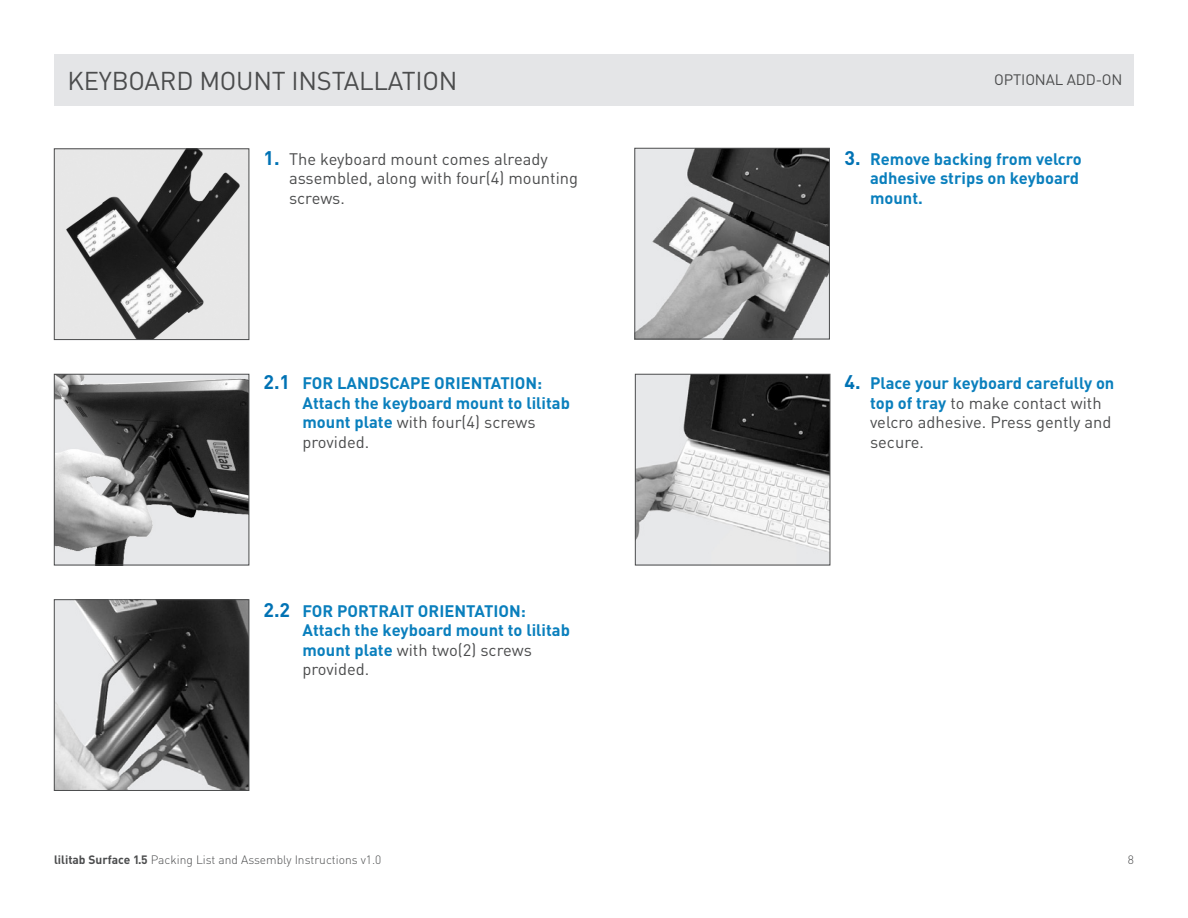
<style>
.page{position:relative;width:1188px;height:918px;background:#fff}
.page>*{position:absolute;margin:0;border:0;box-sizing:border-box;transform-origin:0 0}
.t1{font:25.5px "DIN";letter-spacing:-.01em;color:#4b4c4d}
.t2{font:700 16.5px/19.5px "DIN";color:#0a7fbd}
.t3{font:16.5px/19.5px "DIN";color:#4b4c4d}
.t4{font:15px "DIN";letter-spacing:-.01em;color:#4b4c4d}
.t5{font:300 12px "DIN";color:#4b4c4d}
.s1{font-weight:700;font-size:19.5px;color:#0072b4}
.s2{font-size:19.5px;color:#0072b4}
.s3{font-weight:400;color:#4b4c4d}
.s4{font-weight:700;color:#0a7fbd}
.s5{font-weight:700}
</style>
<div class="page">
<div style="left:54px;top:54px;width:1080px;height:52px;background:#e4e5e7"></div>
<img style="left:56px;top:150px;width:191px;height:188px">
<div style="left:54px;top:148px;width:195px;height:192px;border:1px solid #4b4c4d"></div>
<img style="left:56px;top:376px;width:191px;height:187px">
<div style="left:54px;top:374px;width:195px;height:191px;border:1px solid #4b4c4d"></div>
<img style="left:637px;top:376px;width:191px;height:187px">
<div style="left:635px;top:374px;width:195px;height:191px;border:1px solid #4b4c4d"></div>
<img style="left:56px;top:601px;width:191px;height:188px">
<div style="left:54px;top:599px;width:195px;height:192px;border:1px solid #4b4c4d"></div>
<img style="left:636px;top:150px;width:192px;height:187px">
<div style="left:634px;top:148px;width:196px;height:191px;border:1px solid #4b4c4d"></div>
<h1 class="t1" style="left:68px;top:65px;width:391px">KEYBOARD MOUNT INSTALLATION</h1>
<p class="t4" style="left:994px;top:70px;width:130px">OPTIONAL ADD-ON</p>
<p class="t3" style="left:289px;top:149px;width:291px;text-indent:-26px"><span class="s1">1.</span> The keyboard mount comes already assembled, along with four(4) mounting screws.</p>
<p class="t2" style="left:870px;top:148px;width:213px;text-indent:-26px"><span class="s2">3.</span> Remove backing from velcro adhesive strips on keyboard mount.</p>
<p class="t2" style="left:264px;top:373px;width:85px"><span class="s2">2.1</span> FOR LAND</p>
<p class="t2" style="left:380px;top:373px;width:65px">SCAPE ORIEN</p>
<p class="t2" style="left:482px;top:373px;width:61px">TATION :</p>
<p class="t2" style="left:264px;top:392px;width:26px">A</p>
<p class="t2" style="left:303px;top:392px;width:269px;text-indent:11px">ttach the keyboard mount to lilitab mount plate <span class="s3">with four(4) screws provided.</span></p>
<p class="t2" style="left:264px;top:600px;width:165px"><span class="s2">2.2</span> FOR PORTRAIT ORIEN</p>
<p class="t2" style="left:466px;top:600px;width:61px">TATION :</p>
<p class="t2" style="left:264px;top:620px;width:26px">A</p>
<p class="t2" style="left:303px;top:620px;width:269px;text-indent:11px">ttach the keyboard mount to lilitab mount plate <span class="s3">with two(2) screws provided.</span></p>
<p class="t3" style="left:870px;top:373px;width:246px;text-indent:-26px"><span class="s1">4.</span> <span class="s4">Place your keyboard carefully on top of tray</span> to make contact with velcro adhesive. Press gently and secure.</p>
<p class="t5" style="left:54px;top:852px;width:329px"><span class="s5">lilitab Surface 1.5</span> Packing List and Assembly Instructions v1.0</p>
<p class="t5" style="left:1128px;top:852px;width:8px">8</p>
</div>
